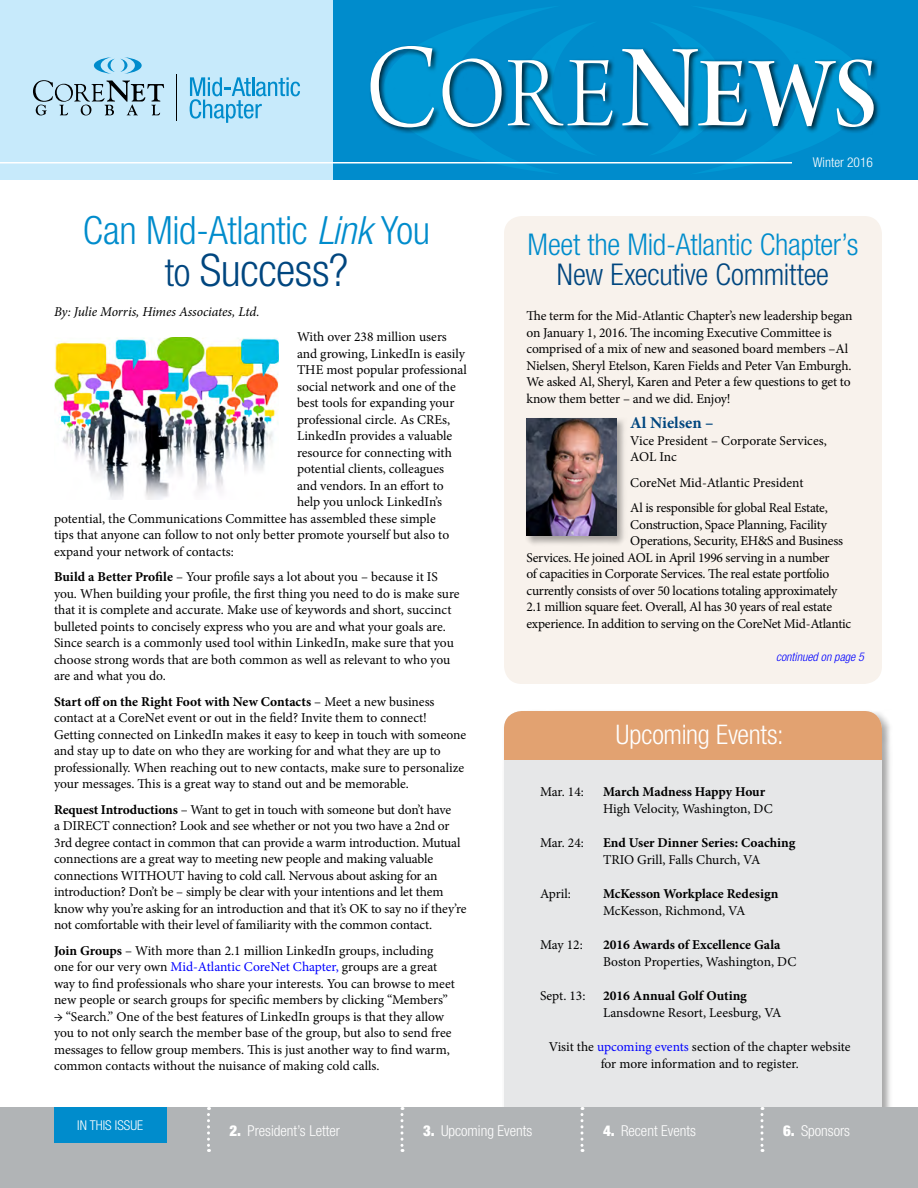
<style>
.page{position:relative;width:918px;height:1188px;background:#fff}
.page>*{position:absolute;margin:0;border:0;box-sizing:border-box;transform-origin:0 0}
.t1{font:105.6px "Arno Pro Light Display";color:#fff;scale:.91 1}
.t2{font:300 condensed 45px "Helvetica Neue LT Std";letter-spacing:-.01em;color:#00467f}
.t3{font:300 condensed 39px "Helvetica Neue LT Std";letter-spacing:-.01em;color:#008ccc}
.t4{font:300 condensed 30px "Helvetica Neue LT Std";letter-spacing:-.01em;color:#008ccc}
.t5{font:300 condensed 30px "Helvetica Neue LT Std";letter-spacing:-.01em;color:#00467f}
.t6{font:300 condensed 27px "Helvetica Neue LT Std";letter-spacing:-.01em;color:#fff}
.t7{font:700 16.5px "Minion Pro";color:#00467f}
.t8{font:300 condensed 15px "Helvetica Neue LT Std";color:#fff}
.t9{font:13.5px/16.5px "Minion Pro";letter-spacing:-.01em;color:#000}
.t10{font:700 13.5px "Minion Pro";color:#000}
.t11{font:italic 13.5px "Minion Pro";letter-spacing:-.01em;color:#000}
.t12{font:300 condensed 13.5px "Helvetica Neue LT Std";color:#fff}
.t13{font:italic 300 condensed 12px "Helvetica Neue LT Std";letter-spacing:.005em;color:#00f}
.s1{font-size:125.4px}
.s2{font-family:"Arno Pro Smbd Display";font-size:125.4px}
.s3{font-family:"Arno Pro Smbd Display"}
.s4{font-style:italic}
.s5{font-size:39px}
.s6{font-weight:700}
.s7{color:#00f}
.s8{font-weight:900}
</style>
<div class="page">
<div style="left:0;top:0;width:918px;height:180px;background:#c7eafb"></div>
<div style="left:333px;top:0;width:585px;height:180px;background:#008ccc"></div>
<div style="left:502px;top:709px;width:391px;height:479px;background:#000;opacity:.35"></div>
<div style="left:504px;top:760px;width:378px;height:347px;background:#e6e7e8"></div>
<div style="left:504px;top:711px;width:378px;height:49px;background:#e2a271"></div>
<div style="left:504px;top:216px;width:378px;height:468px;background:#f8f2ec;border-radius:18px"></div>
<svg style="left:94px;top:57px;width:48px;height:17px"></svg>
<svg style="left:33px;top:80px;width:131px;height:35px"></svg>
<hr style="left:176px;top:75px;width:1px;height:46px;background:#000">
<svg style="left:190px;top:77px;width:110px;height:46px"></svg>
<svg style="left:419px;top:7px;width:173px;height:166px"></svg>
<svg style="left:654px;top:7px;width:178px;height:166px"></svg>
<div style="left:0;top:1107px;width:918px;height:81px;background:#b1b4b6"></div>
<div style="left:369px;top:45px;width:512px;height:90px;background:#000;opacity:.75"></div>
<hr style="left:0;top:162px;width:792px;height:2px;background:#fff">
<div style="left:54px;top:1107px;width:112px;height:36px;background:#008ccc"></div>
<svg style="left:207px;top:1107px;width:3px;height:45px"></svg>
<svg style="left:580px;top:1107px;width:4px;height:45px"></svg>
<svg style="left:760px;top:1107px;width:4px;height:45px"></svg>
<svg style="left:400px;top:1107px;width:4px;height:45px"></svg>
<div style="left:525px;top:417px;width:103px;height:130px;background:#000;opacity:.35"></div>
<img style="left:526px;top:418px;width:90px;height:118px">
<img style="left:54px;top:338px;width:225px;height:162px">
<h1 class="t1" style="left:365px;top:36px;width:564px"><span class="s1">C</span>ORE<span class="s2">N</span><span class="s3">EWS</span></h1>
<p class="t12" style="left:813px;top:154px;width:62px">Winter 2016</p>
<h3 class="t3" style="left:83px;top:208px;width:349px">Can Mid-Atlantic <span class="s4">Link</span> You</h3>
<h2 class="t2" style="left:165px;top:244px;width:185px"><span class="s5">to</span> Success?</h2>
<p class="t11" style="left:54px;top:302px;width:207px">By: Julie Morris, Himes Associates, Ltd.</p>
<p class="t9" style="left:297px;top:329px;width:151px">With over 238 million users</p>
<p class="t9" style="left:297px;top:345px;width:170px">and growing, LinkedIn is easily</p>
<p class="t9" style="left:297px;top:362px;width:171px">THE most popular professional</p>
<p class="t9" style="left:297px;top:378px;width:160px">social network and one of the</p>
<p class="t9" style="left:297px;top:395px;width:159px">best tools for expanding your</p>
<p class="t9" style="left:297px;top:411px;width:155px">professional circle. As CREs,</p>
<p class="t9" style="left:297px;top:428px;width:157px">LinkedIn provides a valuable</p>
<p class="t9" style="left:297px;top:444px;width:156px">resource for connecting with</p>
<p class="t9" style="left:297px;top:461px;width:149px">potential clients, colleagues</p>
<p class="t9" style="left:297px;top:477px;width:148px">and vendors. In an effort to</p>
<p class="t9" style="left:297px;top:494px;width:146px">help you unlock LinkedIn’s</p>
<p class="t9" style="left:54px;top:510px;width:383px">potential, the Communications Committee has assembled these simple</p>
<p class="t9" style="left:54px;top:527px;width:397px">tips that anyone can follow to not only better promote yourself but also to</p>
<p class="t9" style="left:54px;top:543px;width:181px">expand your network of contacts:</p>
<p class="t9" style="left:54px;top:569px;width:407px"><span class="s6">Build a Better Profile</span> – Your profile says a lot about you – because it IS you. When building your profile, the first thing you need to do is make sure that it is complete and accurate. Make use of keywords and short, succinct bulleted points to concisely express who you are and what your goals are.<br>Since search is a commonly used tool within LinkedIn, make sure that you choose strong words that are both common as well as relevant to who you are and what you do.</p>
<p class="t9" style="left:54px;top:693px;width:414px"><span class="s6">Start off on the Right Foot with New Contacts</span> – Meet a new business contact at a CoreNet event or out in the field? Invite them to connect!<br>Getting connected on LinkedIn makes it easy to keep in touch with someone and stay up to date on who they are working for and what they are up to professionally. When reaching out to new contacts, make sure to personalize your messages. This is a great way to stand out and be memorable.</p>
<p class="t9" style="left:54px;top:801px;width:414px"><span class="s6">Request Introductions</span> – Want to get in touch with someone but don’t have<br>a DIRECT connection? Look and see whether or not you two have a 2nd or 3rd degree contact in common that can provide a warm introduction. Mutual connections are a great way to meeting new people and making valuable connections WITHOUT having to cold call. Nervous about asking for an introduction? Don’t be – simply be clear with your intentions and let them know why you’re asking for an introduction and that it’s OK to say no if they’re not comfortable with their level of familiarity with the common contact.</p>
<p class="t9" style="left:54px;top:942px;width:402px"><span class="s6">Join Groups</span> – With more than 2.1 million LinkedIn groups, including one for our very own <span class="s7">Mid-Atlantic CoreNet Chapter,</span> groups are a great way to find professionals who share your interests. You can browse to meet new people or search groups for specific members by clicking “Members”</p>
<p class="t9" style="left:54px;top:1008px;width:399px">→ “Search.” One of the best features of LinkedIn groups is that they allow you to not only search the member base of the group, but also to send free messages to fellow group members. This is just another way to find warm, common contacts without the nuisance of making cold calls.</p>
<h3 class="t4" style="left:527px;top:228px;width:333px">Meet the Mid-Atlantic Chapter’s</h3>
<h3 class="t5" style="left:557px;top:258px;width:274px">New Executive Committee</h3>
<p class="t9" style="left:526px;top:308px;width:328px">The term for the Mid-Atlantic Chapter’s new leadership began on January 1, 2016. The incoming Executive Committee is comprised of a mix of new and seasoned board members –Al Nielsen, Sheryl Etelson, Karen Fields and Peter Van Emburgh.<br>We asked Al, Sheryl, Karen and Peter a few questions to get to know them better – and we did. Enjoy!</p>
<p class="t7" style="left:630px;top:411px;width:85px">Al Nielsen –</p>
<p class="t9" style="left:630px;top:432px;width:198px">Vice President – Corporate Services,<br>AOL Inc</p>
<p class="t9" style="left:630px;top:470px;width:199px;line-height:25.5px">CoreNet Mid-Atlantic President<br>Al is responsible for global Real Estate,</p>
<p class="t9" style="left:630px;top:516px;width:198px">Construction, Space Planning, Facility</p>
<p class="t9" style="left:630px;top:533px;width:214px">Operations, Security, EH&amp;S and Business</p>
<p class="t9" style="left:526px;top:549px;width:305px">Services. He joined AOL in April 1996 serving in a number</p>
<p class="t9" style="left:526px;top:566px;width:305px">of capacities in Corporate Services. The real estate portfolio</p>
<p class="t9" style="left:526px;top:582px;width:313px">currently consists of over 50 locations totaling approximately</p>
<p class="t9" style="left:526px;top:599px;width:307px">2.1 million square feet. Overall, Al has 30 years of real estate</p>
<p class="t9" style="left:526px;top:615px;width:326px">experience. In addition to serving on the CoreNet Mid-Atlantic</p>
<p class="t13" style="left:776px;top:650px;width:89px">continued on page 5</p>
<h3 class="t6" style="left:616px;top:719px;width:169px">Upcoming Events:</h3>
<p class="t9" style="left:540px;top:784px;width:45px">Mar. 14:</p>
<p class="t10" style="left:603px;top:782px;width:164px">March Madness Happy Hour</p>
<p class="t9" style="left:603px;top:800px;width:171px">High Velocity, Washington, DC</p>
<p class="t9" style="left:540px;top:835px;width:45px">Mar. 24:</p>
<p class="t10" style="left:603px;top:833px;width:194px">End User Dinner Series: Coaching</p>
<p class="t9" style="left:603px;top:851px;width:159px">TRIO Grill, Falls Church, VA</p>
<p class="t9" style="left:540px;top:886px;width:32px">April:</p>
<p class="t10" style="left:603px;top:884px;width:177px">McKesson Workplace Redesign</p>
<p class="t9" style="left:603px;top:902px;width:144px">McKesson, Richmond, VA</p>
<p class="t9" style="left:540px;top:937px;width:44px">May 12:</p>
<p class="t10" style="left:603px;top:935px;width:179px">2016 Awards of Excellence Gala</p>
<p class="t9" style="left:603px;top:953px;width:195px">Boston Properties, Washington, DC</p>
<p class="t9" style="left:540px;top:988px;width:47px">Sept. 13:</p>
<p class="t10" style="left:603px;top:986px;width:145px">2016 Annual Golf Outing</p>
<p class="t9" style="left:603px;top:1004px;width:180px">Lansdowne Resort, Leesburg, VA</p>
<p class="t9" style="left:549px;top:1039px;width:303px;text-align:center">Visit the <span class="s7">upcoming events</span> section of the chapter website for more information and to register.</p>
<p class="t12" style="left:77px;top:1117px;width:67px">IN THIS ISSUE</p>
<p class="t8" style="left:230px;top:1122px;width:112px"><span class="s8">2.</span> President’s Letter</p>
<p class="t8" style="left:423px;top:1122px;width:111px"><span class="s8">3.</span> Upcoming Events</p>
<p class="t8" style="left:603px;top:1122px;width:94px"><span class="s8">4.</span> Recent Events</p>
<p class="t8" style="left:783px;top:1122px;width:69px"><span class="s8">6.</span> Sponsors</p>
</div>
